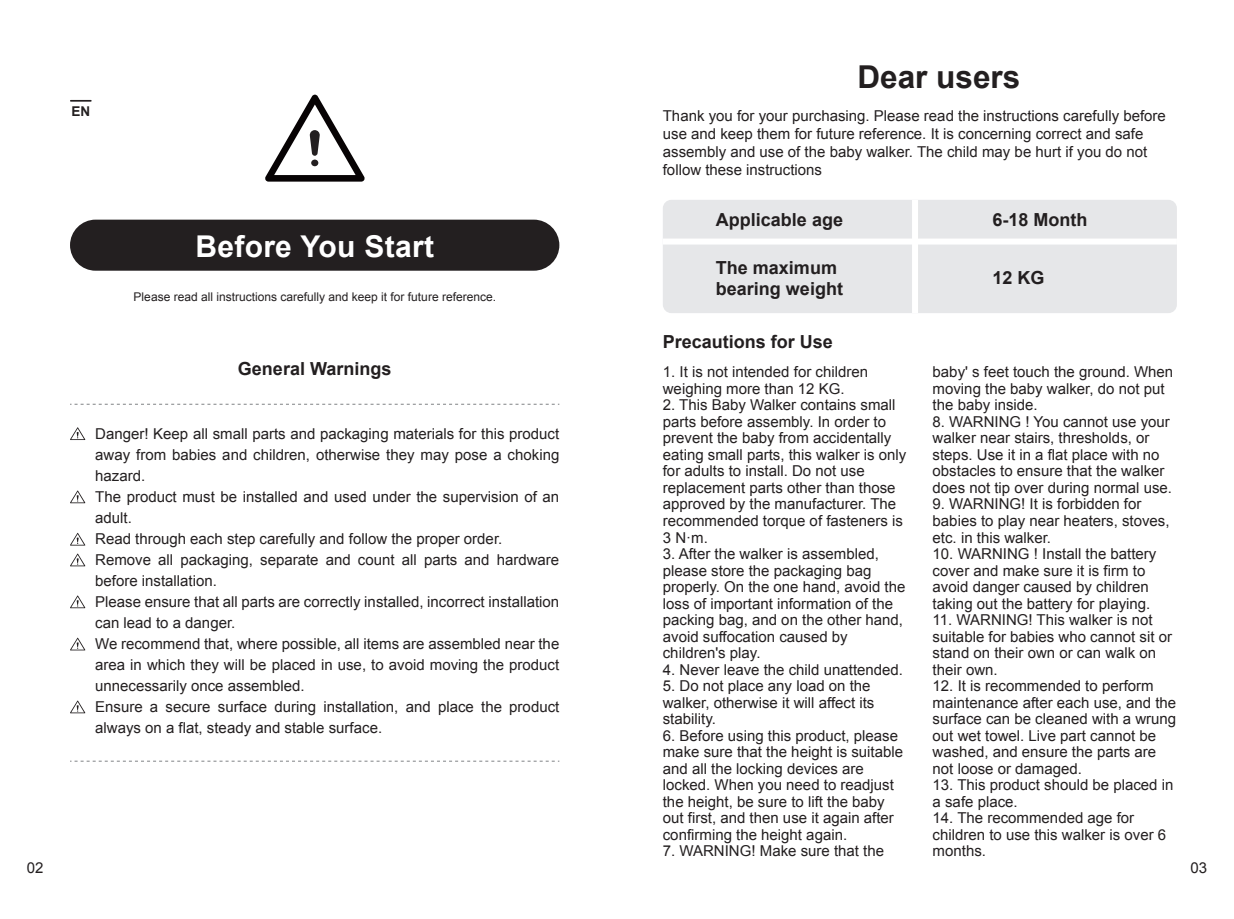
<style>
.page{position:relative;width:1234px;height:919px;background:#fff}
.page>*{position:absolute;margin:0;border:0;box-sizing:border-box;transform-origin:0 0}
.t1{font:700 31.5px "Arial";color:#231f20}
.t2{font:700 30px "Arial";letter-spacing:.01em;color:#fff}
.t3{font:700 18px/21.6px "Arial";color:#231f20}
.t4{font:15px/16.5px "Arial";color:#231f20}
.t5{font:700 13.5px "Arial";color:#231f20}
.t6{font:12px "Arial";color:#231f20}
</style>
<div class="page">
<div style="left:662px;top:200px;width:514px;height:113px;background:#e6e7e9;border-radius:9px"></div>
<div style="left:662px;top:238px;width:514px;height:6px;background:#fff"></div>
<div style="left:911px;top:200px;width:6px;height:113px;background:#fff"></div>
<div style="left:70px;top:220px;width:489px;height:51px;background:#231f20;border-radius:26px"></div>
<svg style="left:265px;top:95px;width:99px;height:87px"></svg>
<hr style="left:70px;top:100px;width:22px;height:2px;background:#231f20">
<svg style="left:70px;top:404px;width:489px;height:1px"></svg>
<svg style="left:70px;top:760px;width:489px;height:1px"></svg>
<svg style="left:70px;top:427px;width:15px;height:13px"></svg>
<svg style="left:70px;top:490px;width:15px;height:13px"></svg>
<svg style="left:70px;top:532px;width:15px;height:13px"></svg>
<svg style="left:70px;top:553px;width:15px;height:13px"></svg>
<svg style="left:70px;top:595px;width:15px;height:13px"></svg>
<svg style="left:70px;top:637px;width:15px;height:13px"></svg>
<svg style="left:70px;top:700px;width:15px;height:13px"></svg>
<p class="t5" style="left:71px;top:102px;width:20px">EN</p>
<h2 class="t2" style="left:195px;top:226px;width:240px">Before You Start</h2>
<p class="t6" style="left:134px;top:289px;width:364px">Please read all instructions carefully and keep it for future reference.</p>
<p class="t3" style="left:238px;top:357px;width:155px">General Warnings</p>
<p class="t4" style="left:95px;top:423px;width:465px;line-height:21px">Danger! Keep all small parts and packaging materials for this product away from babies and children, otherwise they may pose a choking hazard.<br>The product must be installed and used under the supervision of an adult.<br>Read through each step carefully and follow the proper order.<br>Remove all packaging, separate and count all parts and hardware before installation.<br>Please ensure that all parts are correctly installed, incorrect installation can lead to a danger.<br>We recommend that, where possible, all items are assembled near the area in which they will be placed in use, to avoid moving the product unnecessarily once assembled.<br>Ensure a secure surface during installation, and place the product always on a flat, steady and stable surface.</p>
<h1 class="t1" style="left:857px;top:55px;width:164px">Dear users</h1>
<p class="t4" style="left:662px;top:106px;width:504px;line-height:18px">Thank you for your purchasing. Please read the instructions carefully before use and keep them for future reference. It is concerning correct and safe assembly and use of the baby walker. The child may be hurt if you do not follow these instructions</p>
<p class="t3" style="left:715px;top:209px;width:129px">Applicable age</p>
<p class="t3" style="left:715px;top:257px;width:129px">The maximum bearing weight</p>
<p class="t3" style="left:662px;top:331px;width:172px">Precautions for Use</p>
<p class="t4" style="left:662px;top:364px;width:207px">1. It is not intended for children weighing more than 12 KG.</p>
<p class="t4" style="left:662px;top:397px;width:245px">2. This Baby Walker contains small parts before assembly. In order to prevent the baby from accidentally eating small parts, this walker is only for adults to install. Do not use replacement parts other than those approved by the manufacturer. The recommended torque of fasteners is<br>3 N·m.</p>
<p class="t4" style="left:662px;top:545px;width:244px">3. After the walker is assembled, please store the packaging bag properly. On the one hand, avoid the loss of important information of the packing bag, and on the other hand, avoid suffocation caused by children's play.</p>
<p class="t4" style="left:662px;top:661px;width:242px">4. Never leave the child unattended.</p>
<p class="t4" style="left:662px;top:677px;width:213px">5. Do not place any load on the walker, otherwise it will affect its stability.</p>
<p class="t4" style="left:662px;top:727px;width:242px">6. Before using this product, please make sure that the height is suitable and all the locking devices are locked. When you need to readjust the height, be sure to lift the baby out first, and then use it again after confirming the height again.</p>
<p class="t4" style="left:662px;top:842px;width:223px">7. WARNING! Make sure that the</p>
<p class="t3" style="left:992px;top:209px;width:97px">6-18 Month</p>
<p class="t3" style="left:992px;top:267px;width:54px">12 KG</p>
<p class="t4" style="left:932px;top:364px;width:242px">baby' s feet touch the ground. When moving the baby walker, do not put the baby inside.</p>
<p class="t4" style="left:932px;top:413px;width:241px">8. WARNING ! You cannot use your walker near stairs, thresholds, or steps. Use it in a flat place with no obstacles to ensure that the walker does not tip over during normal use.</p>
<p class="t4" style="left:932px;top:496px;width:238px">9. WARNING! It is forbidden for babies to play near heaters, stoves, etc. in this walker.</p>
<p class="t4" style="left:932px;top:545px;width:225px">10. WARNING ! Install the battery cover and make sure it is firm to avoid danger caused by children taking out the battery for playing.</p>
<p class="t4" style="left:932px;top:611px;width:241px">11. WARNING! This walker is not suitable for babies who cannot sit or stand on their own or can walk on their own.</p>
<p class="t4" style="left:932px;top:677px;width:245px">12. It is recommended to perform maintenance after each use, and the surface can be cleaned with a wrung out wet towel. Live part cannot be washed, and ensure the parts are not loose or damaged.</p>
<p class="t4" style="left:932px;top:776px;width:242px">13. This product should be placed in a safe place.</p>
<p class="t4" style="left:932px;top:809px;width:235px">14. The recommended age for children to use this walker is over 6 months.</p>
<p class="t4" style="left:27px;top:860px;width:18px">02</p>
<p class="t4" style="left:1190px;top:860px;width:18px">03</p>
</div>
